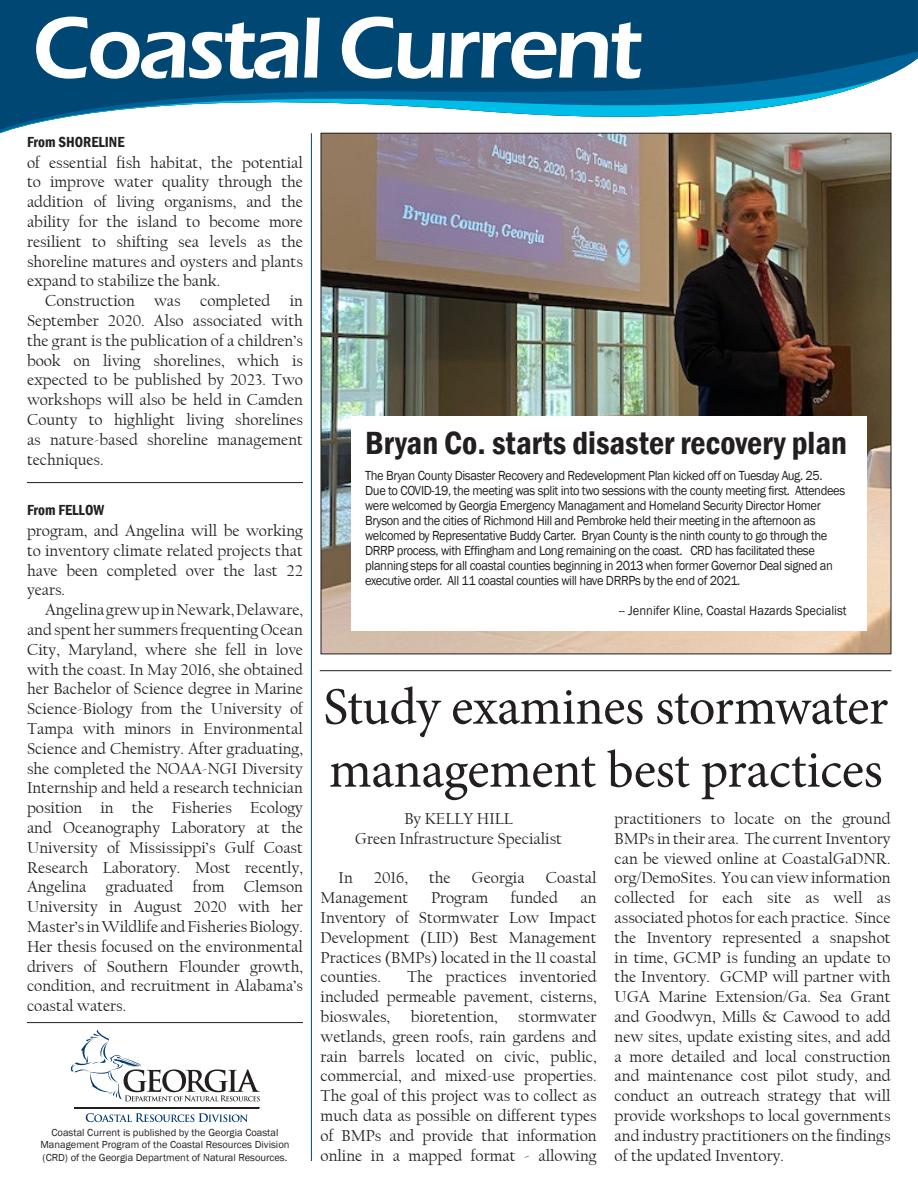
<style>
.page{position:relative;width:918px;height:1188px;background:#fff}
.page>*{position:absolute;margin:0;border:0;box-sizing:border-box;transform-origin:0 0}
.t1{font:600 90px "Eras ITC";letter-spacing:-.04em;color:#fff}
.t2{font:52.5px/63px "Minion Pro";letter-spacing:-.01em;color:#231f20}
.t3{font:600 condensed 33px "Franklin Gothic";color:#231f20}
.t4{font:16.5px/19.8px "Californian FB";color:#231f20;text-align:justify}
.t5{font:600 condensed 15px "Franklin Gothic";color:#231f20}
.t6{font:13.5px/15px "Franklin Gothic";letter-spacing:-.03em;color:#231f20;scale:.93 1}
.t7{font:13.5px "Franklin Gothic";color:#231f20;scale:.93 1}
.t8{font:10.5px/12.6px "Franklin Gothic";color:#231f20;text-align:center}
</style>
<div class="page">
<div style="left:0;top:0;width:918px;height:52px;background:#004773"></div>
<svg style="left:0;top:52px;width:918px;height:87px;background:#2a6488"></svg>
<svg style="left:0;top:76px;width:887px;height:57px"></svg>
<img style="left:323px;top:135px;width:566px;height:517px">
<hr style="left:311px;top:133px;width:1px;height:1028px;background:#004773">
<div style="left:351px;top:416px;width:516px;height:215px;background:#fff"></div>
<hr style="left:27px;top:482px;width:276px;height:1px;background:#231f20">
<svg style="left:86px;top:1113px;width:162px;height:9px"></svg>
<hr style="left:75px;top:1107px;width:184px;height:1px;background:#231f20">
<svg style="left:70px;top:1030px;width:190px;height:71px"></svg>
<hr style="left:27px;top:1022px;width:276px;height:1px;background:#231f20">
<hr style="left:320px;top:670px;width:571px;height:1px;background:#231f20">
<p class="t1" style="left:32px;top:-3px;width:612px">Coastal Current</p>
<p class="t5" style="left:27px;top:132px;width:99px">From SHORELINE</p>
<p class="t4" style="left:27px;top:153px;width:278px">of essential fish habitat, the potential to improve water quality through the addition of living organisms, and the ability for the island to become more resilient to shifting sea levels as the shoreline matures and oysters and plants expand to stabilize the bank.</p>
<p class="t4" style="left:27px;top:291px;width:278px;text-indent:18px">Construction was completed in September 2020. Also associated with the grant is the publication of a children’s book on living shorelines, which is expected to be published by 2023. Two workshops will also be held in Camden County to highlight living shorelines as nature-based shoreline management techniques.</p>
<p class="t5" style="left:27px;top:500px;width:79px">From FELLOW</p>
<p class="t4" style="left:27px;top:521px;width:278px">program, and Angelina will be working to inventory climate related projects that have been completed over the last 22 years.</p>
<p class="t4" style="left:27px;top:600px;width:278px;text-indent:18px">Angelina grew up in Newark, Delaware, and spent her summers frequenting Ocean City, Maryland, where she fell in love with the coast. In May 2016, she obtained her Bachelor of Science degree in Marine Science-Biology from the University of Tampa with minors in Environmental Science and Chemistry. After graduating, she completed the NOAA-NGI Diversity Internship and held a research technician position in the Fisheries Ecology and Oceanography Laboratory at the University of Mississippi’s Gulf Coast Research Laboratory. Most recently, Angelina graduated from Clemson University in August 2020 with her Master’s in Wildlife and Fisheries Biology.<br>Her thesis focused on the environmental drivers of Southern Flounder growth, condition, and recruitment in Alabama’s coastal waters.</p>
<p class="t8" style="left:40px;top:1126px;width:251px">Coastal Current is published by the Georgia Coastal<br>Management Program of the Coastal Resources Division (CRD) of the Georgia Department of Natural Resources.</p>
<p class="t3" style="left:365px;top:421px;width:483px">Bryan Co. starts disaster recovery plan</p>
<p class="t6" style="left:365px;top:468px;width:518px">The Bryan County Disaster Recovery and Redevelopment Plan kicked off on Tuesday Aug. 25.<br>Due to COVID-19, the meeting was split into two sessions with the county meeting first. Attendees were welcomed by Georgia Emergency Managament and Homeland Security Director Homer Bryson and the cities of Richmond Hill and Pembroke held their meeting in the afternoon as welcomed by Representative Buddy Carter. Bryan County is the ninth county to go through the DRRP process, with Effingham and Long remaining on the coast. CRD has facilitated these planning steps for all coastal counties beginning in 2013 when former Governor Deal signed an executive order. All 11 coastal counties will have DRRPs by the end of 2021.</p>
<p class="t7" style="left:619px;top:602px;width:247px">-- Jennifer Kline, Coastal Hazards Specialist</p>
<p class="t2" style="left:323px;top:676px;width:566px">Study examines stormwater management best practices</p>
<p class="t4" style="left:404px;top:809px;width:110px">By KELLY HILL</p>
<p class="t4" style="left:355px;top:829px;width:208px">Green Infrastructure Specialist</p>
<p class="t4" style="left:339px;top:868px;width:16px">In</p>
<p class="t4" style="left:374px;top:868px;width:35px">2016,</p>
<p class="t4" style="left:429px;top:868px;width:23px">the</p>
<p class="t4" style="left:472px;top:868px;width:54px">Georgia</p>
<p class="t4" style="left:546px;top:868px;width:52px">Coastal</p>
<p class="t4" style="left:321px;top:888px;width:89px">Management</p>
<p class="t4" style="left:431px;top:888px;width:59px">Program</p>
<p class="t4" style="left:511px;top:888px;width:48px">funded</p>
<p class="t4" style="left:321px;top:888px;width:278px;text-indent:260px">an Inventory of Stormwater Low Impact Development (LID) Best Management Practices (BMPs) located in the 11 coastal counties.</p>
<p class="t4" style="left:321px;top:967px;width:277px;text-indent:86px">The practices inventoried included permeable pavement, cisterns, bioswales,</p>
<p class="t4" style="left:411px;top:1007px;width:88px">bioretention,</p>
<p class="t4" style="left:321px;top:1007px;width:278px;text-indent:198px">stormwater wetlands, green roofs, rain gardens and rain barrels located on civic, public, commercial, and mixed-use properties.<br>The goal of this project was to collect as much data as possible on different types of BMPs and provide that information online in a mapped format - allowing</p>
<p class="t4" style="left:615px;top:809px;width:278px">practitioners to locate on the ground BMPs in their area. The current Inventory can be viewed online at CoastalGaDNR. org/DemoSites. You can view information collected for each site as well as associated photos for each practice. Since the Inventory represented a snapshot in time, GCMP is funding an update to the Inventory. GCMP will partner with UGA Marine Extension/Ga. Sea Grant and Goodwyn, Mills &amp; Cawood to add new sites, update existing sites, and add a more detailed and local construction and maintenance cost pilot study, and conduct an outreach strategy that will provide workshops to local governments and industry practitioners on the findings of the updated Inventory.</p>
</div>
